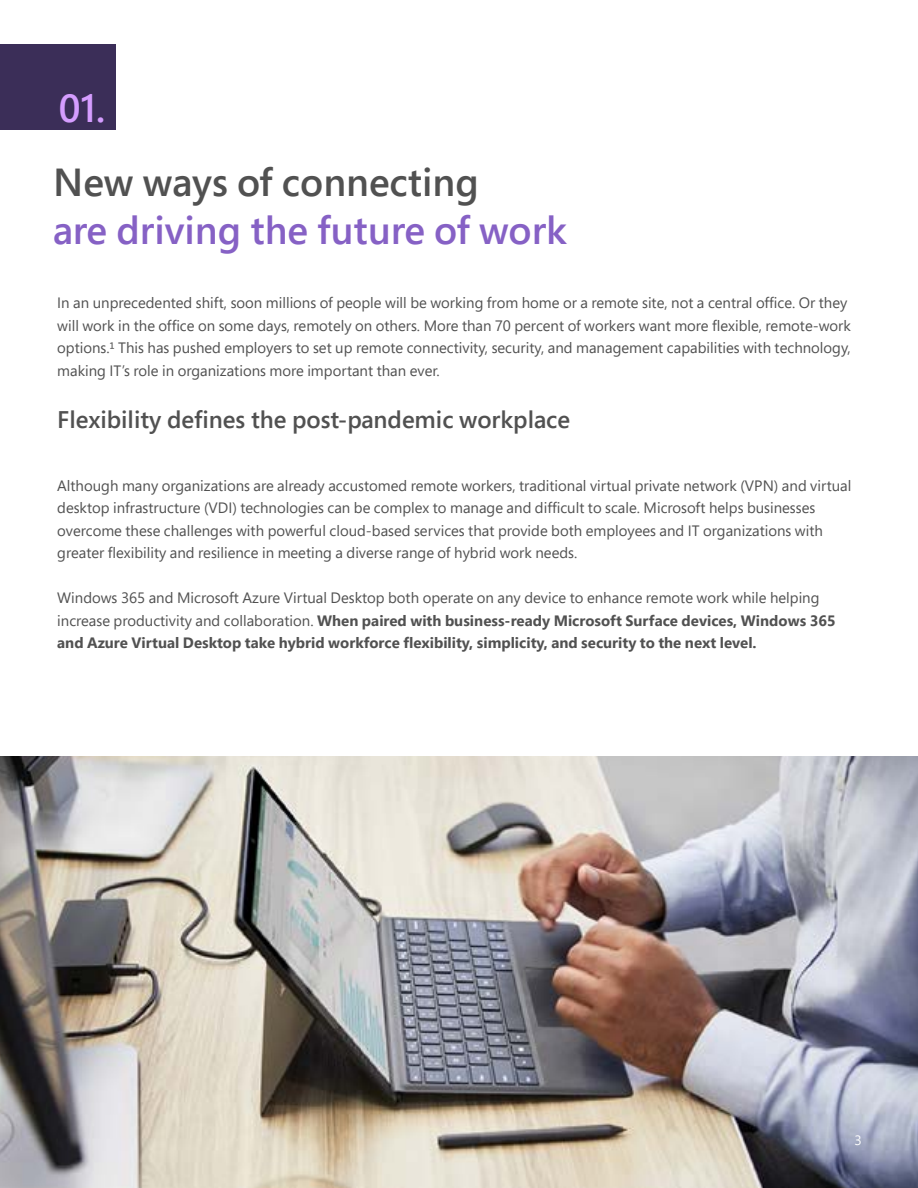
<style>
.page{position:relative;width:918px;height:1188px;background:#fff}
.page>*{position:absolute;margin:0;border:0;box-sizing:border-box;transform-origin:0 0}
.t1{font:600 39px "Segoe Pro";color:#8661c5}
.t2{font:600 39px "Segoe Pro";color:#515151}
.t3{font:600 39px "Segoe Pro";color:#d59dff}
.t4{font:600 24px "Segoe Pro";color:#515151}
.t5{font:15px/22.5px "Segoe Pro";color:#515151}
.t6{font:700 15px/22.5px "Segoe Pro";color:#515151}
.t7{font:13.5px "Segoe Pro";color:#fff}
.s1{font-weight:400}
</style>
<div class="page">
<img style="left:0;top:756px;width:918px;height:432px">
<div style="left:0;top:44px;width:116px;height:86px;background:#3b2e58"></div>
<h1 class="t3" style="left:59px;top:81px;width:48px">01.</h1>
<h1 class="t2" style="left:53px;top:155px;width:427px">New ways of connecting</h1>
<h1 class="t1" style="left:53px;top:203px;width:515px">are driving the future of work</h1>
<p class="t5" style="left:57px;top:291px;width:795px">In an unprecedented shift, soon millions of people will be working from home or a remote site, not a central office. Or they will work in the office on some days, remotely on others. More than 70 percent of workers want more flexible, remote-work options.¹ This has pushed employers to set up remote connectivity, security, and management capabilities with technology, making IT’s role in organizations more important than ever.</p>
<h2 class="t4" style="left:57px;top:403px;width:514px">Flexibility defines the post-pandemic workplace</h2>
<p class="t5" style="left:57px;top:474px;width:796px">Although many organizations are already accustomed remote workers, traditional virtual private network (VPN) and virtual desktop infrastructure (VDI) technologies can be complex to manage and difficult to scale. Microsoft helps businesses overcome these challenges with powerful cloud-based services that provide both employees and IT organizations with greater flexibility and resilience in meeting a diverse range of hybrid work needs.</p>
<p class="t6" style="left:57px;top:586px;width:780px"><span class="s1">Windows 365 and Microsoft Azure Virtual Desktop both operate on any device to enhance remote work while helping increase productivity and collaboration.</span> When paired with business-ready Microsoft Surface devices, Windows 365 and Azure Virtual Desktop take hybrid workforce flexibility, simplicity, and security to the next level.</p>
<p class="t7" style="left:855px;top:1131px;width:9px">3</p>
</div>
